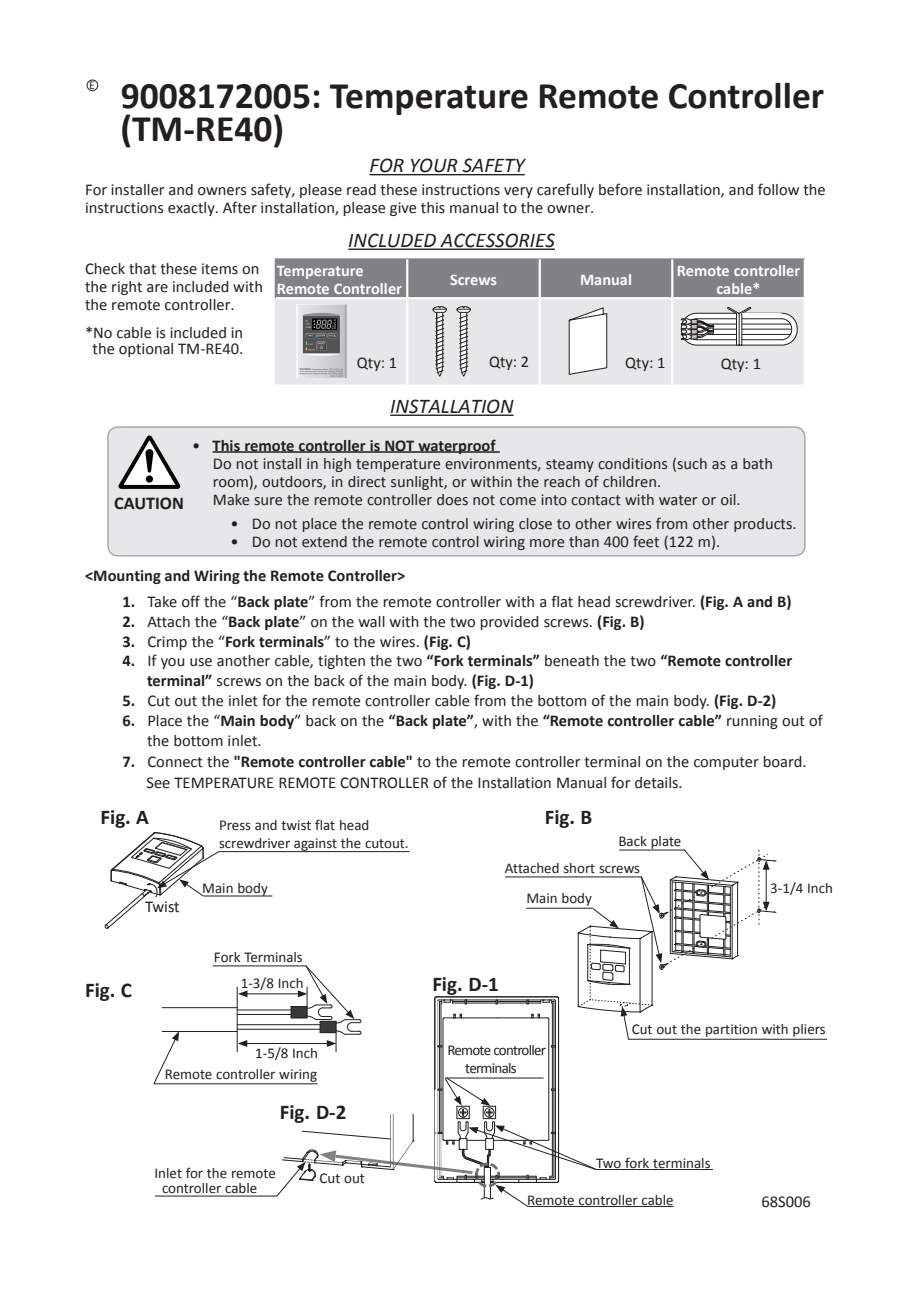
<style>
.page{position:relative;width:919px;height:1289px;background:#fff}
.page>*{position:absolute;margin:0;border:0;box-sizing:border-box;transform-origin:0 0}
.t1{font:700 37.5px/33px "Calibri";color:#231f20}
.t2{font:italic 21px "Calibri";color:#231f20}
.t3{font:700 21px "Calibri";color:#231f20}
.t4{font:700 18px "Calibri";color:#231f20}
.t5{font:16.5px/18px "Calibri";color:#231f20}
.t6{font:700 16.5px "Calibri";color:#231f20}
.t7{font:700 16.35px "Calibri";color:#fff}
.t8{font:16.35px "Calibri";color:#231f20}
.t9{font:15px/15px "Calibri";color:#231f20}
.t10{font:15px/18px "Calibri";letter-spacing:-.05em;color:#231f20}
.t11{font:12px "Calibri";color:#231f20}
.s1{font-weight:700}
.s2{font-weight:400}
</style>
<div class="page">
<hr style="left:369px;top:174px;width:155px;height:1px;background:#231f20">
<hr style="left:390px;top:414px;width:123px;height:2px;background:#231f20">
<div style="left:108px;top:427px;width:696px;height:128px;background:#e6e7e9;border-radius:10px"></div>
<div style="left:107px;top:426px;width:698px;height:130px;border:2px solid #a8a9ad;border-radius:10px"></div>
<hr style="left:212px;top:451px;width:288px;height:2px;background:#231f20">
<svg style="left:118px;top:435px;width:62px;height:54px"></svg>
<svg style="left:153px;top:1032px;width:26px;height:52px"></svg>
<hr style="left:154px;top:1083px;width:164px;height:1px;background:#231f20">
<hr style="left:237px;top:1014px;width:54px;height:1px;background:#231f20">
<hr style="left:237px;top:1009px;width:54px;height:1px;background:#231f20">
<hr style="left:237px;top:1028px;width:83px;height:1px;background:#231f20">
<hr style="left:237px;top:1024px;width:83px;height:1px;background:#231f20">
<hr style="left:162px;top:1007px;width:75px;height:1px;background:#231f20">
<hr style="left:162px;top:1031px;width:75px;height:1px;background:#231f20">
<hr style="left:245px;top:1043px;width:84px;height:1px;background:#231f20">
<hr style="left:245px;top:993px;width:55px;height:1px;background:#231f20">
<svg style="left:237px;top:987px;width:10px;height:64px"></svg>
<hr style="left:213px;top:965px;width:93px;height:1px;background:#231f20">
<hr style="left:628px;top:1038px;width:199px;height:1px;background:#231f20">
<hr style="left:155px;top:1195px;width:122px;height:1px;background:#231f20">
<svg style="left:276px;top:849px;width:500px;height:358px"></svg>
<div style="left:87px;top:80px;width:11px;height:11px;border:1px solid #231f20;border-radius:50%"></div>
<hr style="left:203px;top:895px;width:69px;height:1px;background:#231f20">
<svg style="left:104px;top:832px;width:116px;height:96px"></svg>
<hr style="left:219px;top:851px;width:190px;height:1px;background:#231f20">
<hr style="left:348px;top:248px;width:207px;height:2px;background:#231f20">
<svg style="left:275px;top:258px;width:529px;height:127px;background:#c1c2c4"></svg>
<hr style="left:741px;top:318px;width:40px;height:1px;background:#231f20">
<hr style="left:741px;top:339px;width:40px;height:1px;background:#231f20">
<hr style="left:742px;top:324px;width:48px;height:1px;background:#231f20">
<hr style="left:742px;top:334px;width:48px;height:1px;background:#231f20">
<p class="t11" style="left:89px;top:77px;width:7px">E</p>
<h1 class="t1" style="left:120px;top:79px;width:705px">9008172005: Temperature Remote Controller (TM-RE40(</h1>
<p class="t5" style="left:85px;top:181px;width:742px">For installer and owners safety, please read these instructions very carefully before installation, and follow the instructions exactly. After installation, please give this manual to the owner.</p>
<p class="t2" style="left:369px;top:151px;width:157px">FOR YOUR SAFETY</p>
<p class="t5" style="left:85px;top:259px;width:179px">Check that these items on the right are included with the remote controller.</p>
<p class="t5" style="left:85px;top:324px;width:160px;line-height:16.5px;text-align:center">*No cable is included in the optional TM-RE40.</p>
<p class="t2" style="left:348px;top:225px;width:208px">INCLUDED ACCESSORIES</p>
<p class="t7" style="left:277px;top:260px;width:88px">Temperature</p>
<p class="t7" style="left:676px;top:260px;width:125px">Remote controller</p>
<p class="t7" style="left:580px;top:269px;width:53px">Manual</p>
<p class="t7" style="left:450px;top:269px;width:48px">Screws</p>
<p class="t7" style="left:277px;top:278px;width:127px">Remote Controller</p>
<p class="t7" style="left:716px;top:278px;width:45px">cable*</p>
<p class="t8" style="left:357px;top:352px;width:42px">Qty 1:</p>
<p class="t8" style="left:489px;top:351px;width:42px">Qty 2:</p>
<p class="t8" style="left:625px;top:352px;width:42px">Qty 1:</p>
<p class="t8" style="left:720px;top:353px;width:42px">Qty 1:</p>
<p class="t5" style="left:192px;top:436px;width:10px">•</p>
<p class="t4" style="left:114px;top:491px;width:71px">CAUTION</p>
<p class="t2" style="left:390px;top:391px;width:125px">INSTALLATION</p>
<p class="t6" style="left:212px;top:434px;width:284px">This remote controller is NOT waterproof</p>
<p class="t5" style="left:213px;top:454px;width:561px">Do not install in high temperature environments, steamy conditions (such as a bath room ,) outdoors in, direct sunlight, or within the reach of children.<br>Make sure the remote controller does not come into contact with water or oil.</p>
<p class="t5" style="left:252px;top:514px;width:546px">Do not place the remote control wiring close to other wires from other products.</p>
<p class="t5" style="left:230px;top:514px;width:10px">•</p>
<p class="t5" style="left:230px;top:532px;width:10px">•</p>
<p class="t5" style="left:252px;top:532px;width:470px">Do not extend the remote control wiring more than 400 feet (122 m .(</p>
<p class="t5" style="left:147px;top:563px;width:645px;line-height:25.8px;text-indent:-62px"><span class="s1">&lt;Mounting and Wiring the Remote Controller&lt;<br></span>Take off the “<span class="s1">Back plate</span>” from the remote controller with a flat head screwdriver <span class="s1">(</span>. <span class="s1">Fig A. and (B</span></p>
<p class="t6" style="left:122px;top:591px;width:14px">1.</p>
<p class="t6" style="left:122px;top:610px;width:14px">2.</p>
<p class="t6" style="left:122px;top:630px;width:14px">3.</p>
<p class="t6" style="left:122px;top:650px;width:14px">4.</p>
<p class="t6" style="left:122px;top:690px;width:14px">5.</p>
<p class="t6" style="left:122px;top:709px;width:14px">6.</p>
<p class="t6" style="left:122px;top:750px;width:14px">7.</p>
<p class="t5" style="left:147px;top:612px;width:499px">Attach the “<span class="s1">Back plate</span>” on the wall with the two provided screws <span class="s1">(</span>. <span class="s1">F i g (B.</span></p>
<p class="t5" style="left:147px;top:632px;width:325px">Crimp the “<span class="s1">Fork terminals</span>” to the wires <span class="s1">(</span>. <span class="s1">F i g (C.</span></p>
<p class="t5" style="left:147px;top:652px;width:646px">If you use another cable, tighten the two <span class="s1">“Fork terminals”</span> beneath the two <span class="s1">“Remote controller</span></p>
<p class="t5" style="left:147px;top:671px;width:630px;line-height:19.8px"><span class="s1">terminal”</span> screws on the back of the main body <span class="s1">(</span>. <span class="s1">Fig D. -1(<br></span>Cut out the inlet for the remote controller cable from the bottom of the main body <span class="s1">(</span>. <span class="s1">Fig D. -2(</span></p>
<p class="t6" style="left:147px;top:709px;width:677px"><span class="s2">Place the “</span>Main body<span class="s2">” back on the</span> “Back plate <span class="s2">,</span>” <span class="s2">with the</span> “Remote controller cable” <span class="s2">running out of</span></p>
<p class="t5" style="left:147px;top:729px;width:661px;line-height:21px">the bottom inlet.<br>Connect the <span class="s1">"Remote controller cable"</span> to the remote controller terminal on the computer board.</p>
<p class="t5" style="left:146px;top:773px;width:537px">See TEMPERATURE REMOTE CONTROLLER of the Installation Manual for details.</p>
<p class="t3" style="left:100px;top:803px;width:50px">Fig A.</p>
<p class="t5" style="left:145px;top:897px;width:36px">Twist</p>
<p class="t9" style="left:219px;top:815px;width:191px;line-height:18px">Press and twist flat head screwdriver against the cutout.</p>
<p class="t9" style="left:202px;top:880px;width:67px">Main body</p>
<p class="t9" style="left:214px;top:949px;width:90px">Fork Terminals</p>
<p class="t3" style="left:85px;top:977px;width:48px">Fig C.</p>
<p class="t9" style="left:241px;top:975px;width:64px">1-3/8 Inch</p>
<p class="t9" style="left:255px;top:1045px;width:64px">1-5/8 Inch</p>
<p class="t9" style="left:165px;top:1066px;width:154px">Remote controller wiring</p>
<p class="t3" style="left:280px;top:1098px;width:68px">Fig D. -2</p>
<p class="t9" style="left:162px;top:1165px;width:115px;text-indent:-7px">Inlet for the remote controller cable</p>
<p class="t9" style="left:319px;top:1170px;width:47px">Cut out</p>
<p class="t3" style="left:544px;top:803px;width:49px">Fig B.</p>
<p class="t9" style="left:618px;top:833px;width:64px">Back plate</p>
<p class="t9" style="left:505px;top:860px;width:137px">Attached short screws</p>
<p class="t3" style="left:432px;top:970px;width:68px">Fig D. -1</p>
<p class="t9" style="left:526px;top:890px;width:67px">Main body</p>
<p class="t9" style="left:770px;top:880px;width:64px">3-1/4 Inch</p>
<p class="t10" style="left:465px;top:1040px;width:82px;text-indent:-18px">Remote controller terminals</p>
<p class="t9" style="left:631px;top:1021px;width:195px">Cut out the partition with pliers</p>
<p class="t9" style="left:596px;top:1155px;width:116px">Two fork terminals</p>
<p class="t9" style="left:527px;top:1192px;width:148px">Remote controller cable</p>
<p class="t5" style="left:761px;top:1192px;width:51px">68S006</p>
</div>
